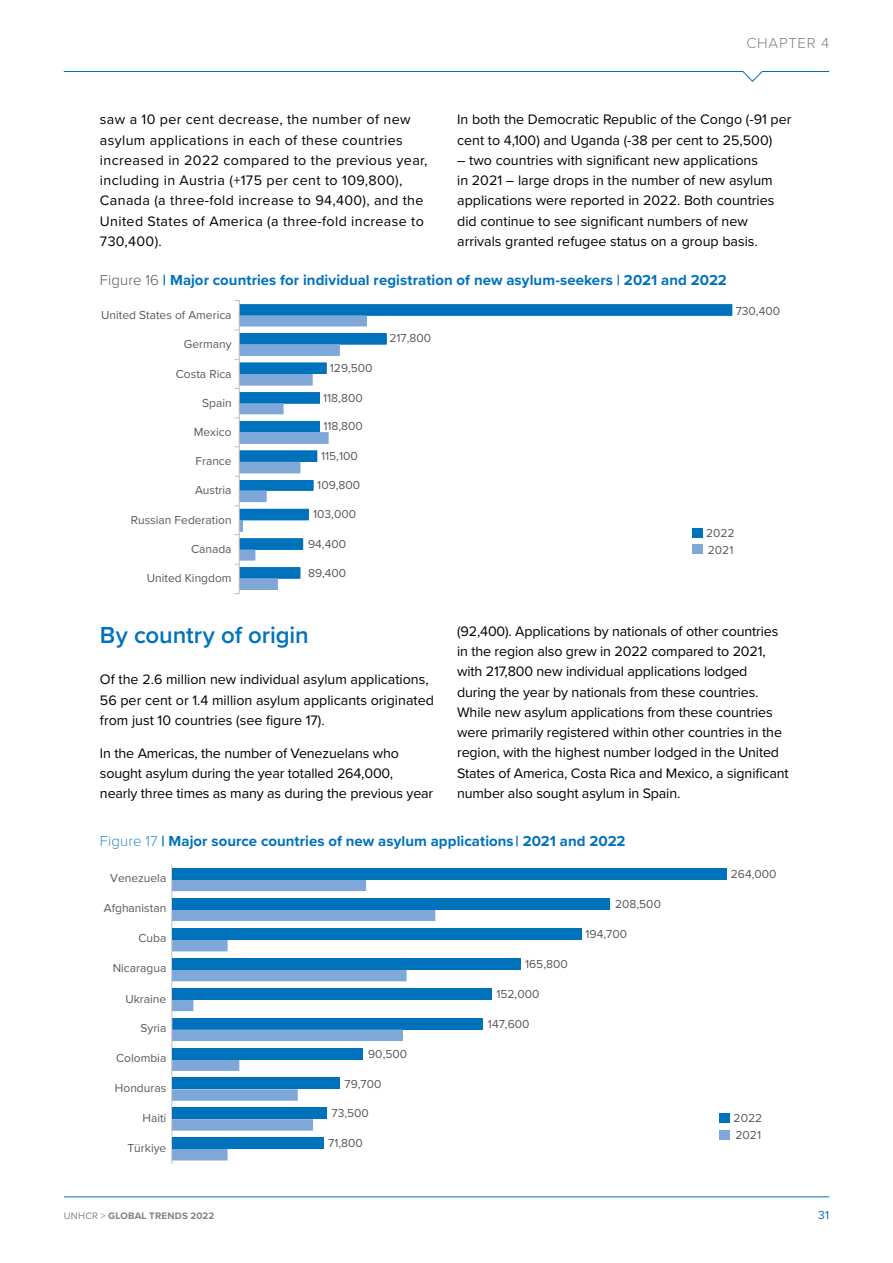
<style>
.page{position:relative;width:893px;height:1263px;background:#fff}
.page>*{position:absolute;margin:0;border:0;box-sizing:border-box;transform-origin:0 0}
.t1{font:600 24px "Proxima Nova";letter-spacing:-.005em;color:#0072bc}
.t2{font:700 15px "Proxima Nova";letter-spacing:.005em;color:#0072bc}
.t3{font:300 15px "Proxima Nova";color:#808285}
.t4{font:14.25px/20.2px "Proxima Nova";color:#000}
.t5{font:14.25px/20.2px "Proxima Nova";letter-spacing:.025em;color:#000}
.t6{font:12px/16.6px "Proxima Nova";color:#58595b}
.t7{font:12px "Proxima Nova";color:#0072bc}
.t8{font:700 9.75px "Proxima Nova";letter-spacing:.02em;color:#808285}
.s1{font-weight:300;color:#58595b}
.s2{font-weight:300;color:#338ec9}
.s3{font-weight:400}
</style>
<div class="page">
<svg style="left:240px;top:304px;width:492px;height:250px"></svg>
<hr style="left:239px;top:300px;width:1px;height:294px;background:#bcbec0">
<svg style="left:235px;top:316px;width:132px;height:278px"></svg>
<div style="left:719px;top:1113px;width:11px;height:10px;background:#0072bc"></div>
<div style="left:719px;top:1130px;width:11px;height:9px;background:#7fa8d9"></div>
<div style="left:172px;top:1018px;width:311px;height:11px;background:#0072bc"></div>
<svg style="left:172px;top:880px;width:263px;height:280px"></svg>
<hr style="left:171px;top:865px;width:1px;height:299px;background:#bcbec0">
<div style="left:172px;top:868px;width:555px;height:12px;background:#0072bc"></div>
<div style="left:172px;top:898px;width:438px;height:11px;background:#0072bc"></div>
<div style="left:172px;top:928px;width:409px;height:12px;background:#0072bc"></div>
<div style="left:172px;top:958px;width:348px;height:12px;background:#0072bc"></div>
<div style="left:172px;top:988px;width:320px;height:12px;background:#0072bc"></div>
<div style="left:172px;top:1048px;width:191px;height:11px;background:#0072bc"></div>
<div style="left:172px;top:1078px;width:168px;height:11px;background:#0072bc"></div>
<div style="left:172px;top:1107px;width:155px;height:12px;background:#0072bc"></div>
<div style="left:172px;top:1137px;width:151px;height:12px;background:#0072bc"></div>
<hr style="left:64px;top:1196px;width:765px;height:1px;background:#0072bc">
<svg style="left:63px;top:71px;width:767px;height:11px"></svg>
<p class="t3" style="left:746px;top:32px;width:22px">Chapter</p>
<p class="t3" style="left:821px;top:32px;width:10px">4</p>
<p class="t5" style="left:100px;top:109px;width:329px">saw a 10 per cent decrease, the number of new asylum applications in each of these countries increased in 2022 compared to the previous year, including in Austria (+175 per cent to 109,800), Canada (a three-fold increase to 94,400), and the United States of America (a three-fold increase to 730,400).</p>
<p class="t4" style="left:457px;top:109px;width:336px">In both the Democratic Republic of the Congo (-91 per cent to 4,100) and Uganda (-38 per cent to 25,500)</p>
<p class="t4" style="left:457px;top:149px;width:319px">– two countries with significant new applications<br>in 2021 – large drops in the number of new asylum applications were reported in 2022. Both countries did continue to see significant numbers of new arrivals granted refugee status on a group basis.</p>
<p class="t2" style="left:100px;top:269px;width:628px"><span class="s1">Figure 16</span> | Major countries for individual registration of new asylum-seekers | 2021 and 2022</p>
<p class="t6" style="left:736px;top:302px;width:46px">730,400</p>
<p class="t6" style="left:389px;top:329px;width:43px">217,800</p>
<p class="t6" style="left:330px;top:359px;width:44px">129,500</p>
<p class="t6" style="left:323px;top:389px;width:41px">118,800</p>
<p class="t6" style="left:323px;top:417px;width:41px">118,800</p>
<p class="t6" style="left:321px;top:447px;width:38px">115,100</p>
<p class="t6" style="left:317px;top:477px;width:44px">109,800</p>
<p class="t6" style="left:313px;top:505px;width:44px">103,000</p>
<p class="t6" style="left:308px;top:535px;width:39px">94,400</p>
<p class="t6" style="left:308px;top:564px;width:40px">89,400</p>
<p class="t6" style="left:101px;top:306px;width:132px">United States of America</p>
<p class="t6" style="left:184px;top:335px;width:49px">Germany</p>
<p class="t6" style="left:176px;top:365px;width:57px">Costa Rica</p>
<p class="t6" style="left:202px;top:394px;width:31px">Spain</p>
<p class="t6" style="left:194px;top:423px;width:39px">Mexico</p>
<p class="t6" style="left:195px;top:452px;width:38px">France</p>
<p class="t6" style="left:195px;top:482px;width:38px">Austria</p>
<p class="t6" style="left:131px;top:511px;width:102px">Russian Federation</p>
<p class="t6" style="left:191px;top:540px;width:42px">Canada</p>
<p class="t6" style="left:147px;top:569px;width:86px">United Kingdom</p>
<p class="t6" style="left:706px;top:524px;width:30px">2022<br>2021</p>
<h1 class="t1" style="left:100px;top:617px;width:210px">By country of origin</h1>
<p class="t4" style="left:100px;top:669px;width:335px">Of the 2.6 million new individual asylum applications,<br>56 per cent or 1.4 million asylum applicants originated from just 10 countries (see figure 17).</p>
<p class="t4" style="left:100px;top:742px;width:335px">In the Americas, the number of Venezuelans who sought asylum during the year totalled 264,000, nearly three times as many as during the previous year</p>
<p class="t4" style="left:457px;top:620px;width:333px">(92,400). Applications by nationals of other countries in the region also grew in 2022 compared to 2021, with 217,800 new individual applications lodged during the year by nationals from these countries.<br>While new asylum applications from these countries were primarily registered within other countries in the region, with the highest number lodged in the United States of America, Costa Rica and Mexico, a significant number also sought asylum in Spain.</p>
<p class="t2" style="left:100px;top:830px;width:527px"><span class="s2">Figure 17</span> | Major source countries of new asylum applications | 2021 and 2022</p>
<p class="t6" style="left:110px;top:870px;width:58px">Venezuela</p>
<p class="t6" style="left:104px;top:899px;width:64px">Afghanistan</p>
<p class="t6" style="left:138px;top:929px;width:29px">Cuba</p>
<p class="t6" style="left:113px;top:959px;width:55px">Nicaragua</p>
<p class="t6" style="left:125px;top:990px;width:42px">Ukraine</p>
<p class="t6" style="left:140px;top:1019px;width:27px">Syria</p>
<p class="t6" style="left:116px;top:1049px;width:52px">Colombia</p>
<p class="t6" style="left:115px;top:1079px;width:53px">Honduras</p>
<p class="t6" style="left:143px;top:1109px;width:25px">Haiti</p>
<p class="t6" style="left:127px;top:1139px;width:40px">Türkiye</p>
<p class="t6" style="left:368px;top:1045px;width:40px">90,500</p>
<p class="t6" style="left:345px;top:1075px;width:38px">79,700</p>
<p class="t6" style="left:331px;top:1104px;width:39px">73,500</p>
<p class="t6" style="left:328px;top:1134px;width:36px">71,800</p>
<p class="t6" style="left:525px;top:955px;width:44px">165,800</p>
<p class="t6" style="left:496px;top:985px;width:44px">152,000</p>
<p class="t6" style="left:488px;top:1015px;width:43px">147,600</p>
<p class="t6" style="left:615px;top:895px;width:47px">208,500</p>
<p class="t6" style="left:585px;top:925px;width:43px">194,700</p>
<p class="t6" style="left:731px;top:865px;width:47px">264,000</p>
<p class="t6" style="left:734px;top:1109px;width:30px">2022<br>2021</p>
<p class="t8" style="left:64px;top:1208px;width:152px"><span class="s3">UNHCR &gt;</span> GLOBAL TRENDS 2022</p>
<p class="t7" style="left:818px;top:1206px;width:13px">31</p>
</div>
